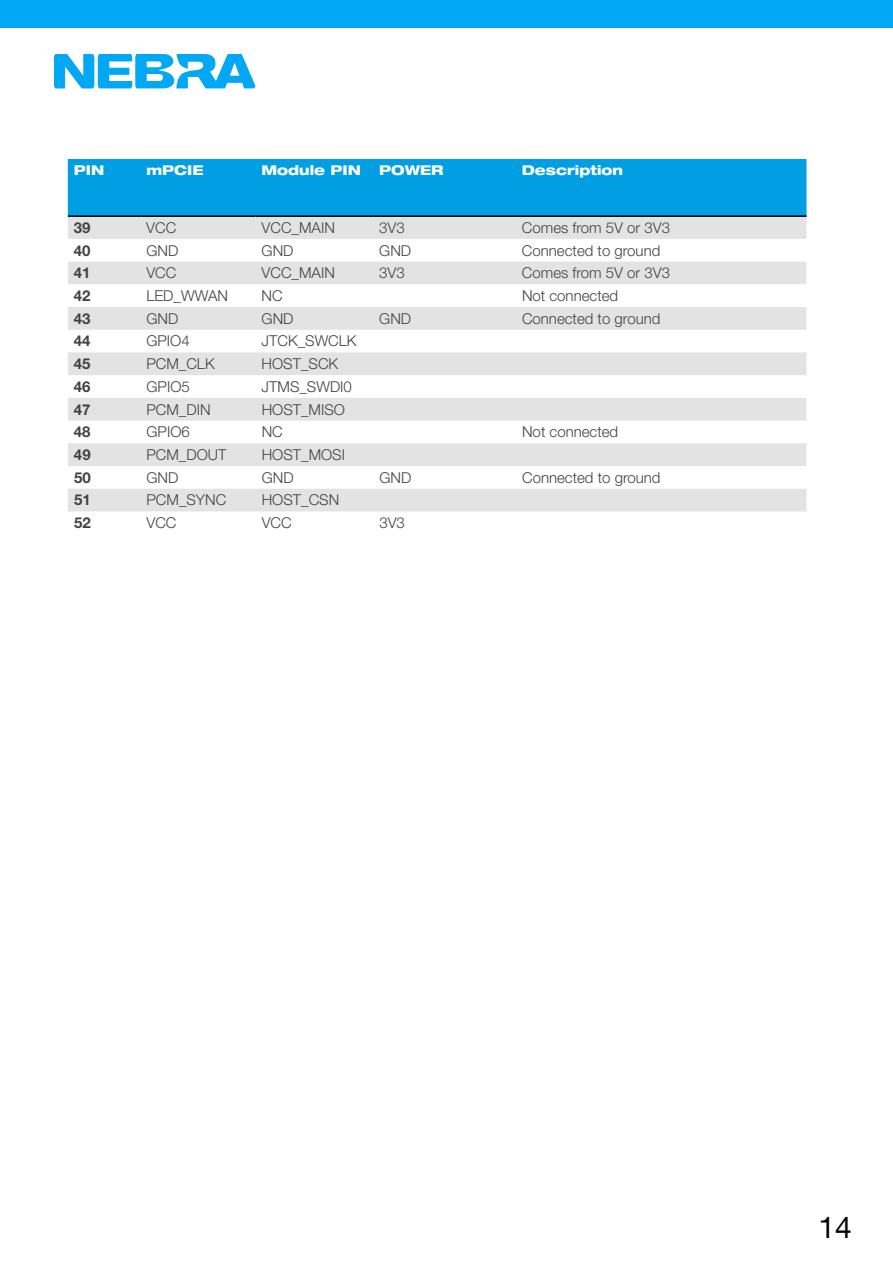
<style>
.page{position:relative;width:893px;height:1263px;background:#fff}
.page>*{position:absolute;margin:0;border:0;box-sizing:border-box;transform-origin:0 0}
.t1{font:30px "Helvetica Neue";color:#000}
.t2{font:300 15px "Helvetica Neue LT Std";color:#424242}
.t3{font:700 15px "Helvetica Neue LT Std";color:#424242}
.t4{font:800 expanded 13.5px "Helvetica Neue LT Std";color:#fff}
</style>
<div class="page">
<svg style="left:54px;top:54px;width:202px;height:34px"></svg>
<div style="left:0;top:0;width:893px;height:28px;background:#02a8f4"></div>
<div style="left:68px;top:159px;width:738px;height:56px;background:#009ee3"></div>
<svg style="left:68px;top:217px;width:738px;height:294px;fill:#e3e3e3"></svg>
<hr style="left:68px;top:215px;width:72px;height:2px;background:#000">
<hr style="left:140px;top:215px;width:116px;height:2px;background:#000">
<hr style="left:256px;top:215px;width:117px;height:2px;background:#000">
<hr style="left:373px;top:215px;width:143px;height:2px;background:#000">
<hr style="left:516px;top:215px;width:290px;height:2px;background:#000">
<p class="t4" style="left:74px;top:165px;width:32px">PIN</p>
<p class="t4" style="left:146px;top:165px;width:59px">mPCIE</p>
<p class="t4" style="left:262px;top:165px;width:101px">Module PIN</p>
<p class="t4" style="left:379px;top:165px;width:66px">POWER</p>
<p class="t4" style="left:522px;top:165px;width:103px">Description</p>
<p class="t3" style="left:74px;top:222px;width:18px">39</p>
<p class="t2" style="left:146px;top:222px;width:32px">VCC</p>
<p class="t2" style="left:262px;top:222px;width:75px">VCC_MAIN</p>
<p class="t2" style="left:379px;top:222px;width:27px">3V3</p>
<p class="t2" style="left:522px;top:222px;width:150px">Comes from 5V or 3V3</p>
<p class="t3" style="left:74px;top:245px;width:18px">40</p>
<p class="t2" style="left:146px;top:245px;width:33px">GND</p>
<p class="t2" style="left:262px;top:245px;width:33px">GND</p>
<p class="t2" style="left:379px;top:245px;width:33px">GND</p>
<p class="t2" style="left:522px;top:245px;width:140px">Connected to ground</p>
<p class="t3" style="left:74px;top:267px;width:18px">41</p>
<p class="t2" style="left:146px;top:267px;width:32px">VCC</p>
<p class="t2" style="left:262px;top:267px;width:75px">VCC_MAIN</p>
<p class="t2" style="left:379px;top:267px;width:27px">3V3</p>
<p class="t2" style="left:522px;top:267px;width:150px">Comes from 5V or 3V3</p>
<p class="t3" style="left:74px;top:290px;width:18px">42</p>
<p class="t2" style="left:146px;top:290px;width:83px">LED_WWAN</p>
<p class="t2" style="left:262px;top:290px;width:23px">NC</p>
<p class="t2" style="left:522px;top:290px;width:98px">Not connected</p>
<p class="t3" style="left:74px;top:313px;width:18px">43</p>
<p class="t2" style="left:146px;top:313px;width:33px">GND</p>
<p class="t2" style="left:262px;top:313px;width:33px">GND</p>
<p class="t2" style="left:379px;top:313px;width:33px">GND</p>
<p class="t2" style="left:522px;top:313px;width:140px">Connected to ground</p>
<p class="t3" style="left:74px;top:335px;width:18px">44</p>
<p class="t2" style="left:146px;top:335px;width:45px">GPIO4</p>
<p class="t2" style="left:262px;top:335px;width:97px">JTCK_SWCLK</p>
<p class="t3" style="left:74px;top:358px;width:18px">45</p>
<p class="t2" style="left:146px;top:358px;width:70px">PCM_CLK</p>
<p class="t2" style="left:262px;top:358px;width:78px">HOST_SCK</p>
<p class="t3" style="left:74px;top:381px;width:18px">46</p>
<p class="t2" style="left:146px;top:381px;width:45px">GPIO5</p>
<p class="t2" style="left:262px;top:381px;width:92px">JTMS_SWDI0</p>
<p class="t3" style="left:74px;top:404px;width:18px">47</p>
<p class="t2" style="left:146px;top:404px;width:66px">PCM_DIN</p>
<p class="t2" style="left:262px;top:404px;width:85px">HOST_MISO</p>
<p class="t3" style="left:74px;top:426px;width:18px">48</p>
<p class="t2" style="left:146px;top:426px;width:45px">GPIO6</p>
<p class="t2" style="left:262px;top:426px;width:23px">NC</p>
<p class="t2" style="left:522px;top:426px;width:98px">Not connected</p>
<p class="t3" style="left:74px;top:449px;width:18px">49</p>
<p class="t2" style="left:146px;top:449px;width:82px">PCM_DOUT</p>
<p class="t2" style="left:262px;top:449px;width:85px">HOST_MOSI</p>
<p class="t3" style="left:74px;top:472px;width:18px">50</p>
<p class="t2" style="left:146px;top:472px;width:33px">GND</p>
<p class="t2" style="left:262px;top:472px;width:33px">GND</p>
<p class="t2" style="left:379px;top:472px;width:33px">GND</p>
<p class="t2" style="left:522px;top:472px;width:140px">Connected to ground</p>
<p class="t3" style="left:74px;top:494px;width:18px">51</p>
<p class="t2" style="left:146px;top:494px;width:81px">PCM_SYNC</p>
<p class="t2" style="left:262px;top:494px;width:79px">HOST_CSN</p>
<p class="t3" style="left:74px;top:517px;width:18px">52</p>
<p class="t2" style="left:147px;top:517px;width:32px">VCC</p>
<p class="t2" style="left:262px;top:517px;width:32px">VCC</p>
<p class="t2" style="left:379px;top:517px;width:27px">3V3</p>
<h1 class="t1" style="left:819px;top:1209px;width:35px">14</h1>
</div>
